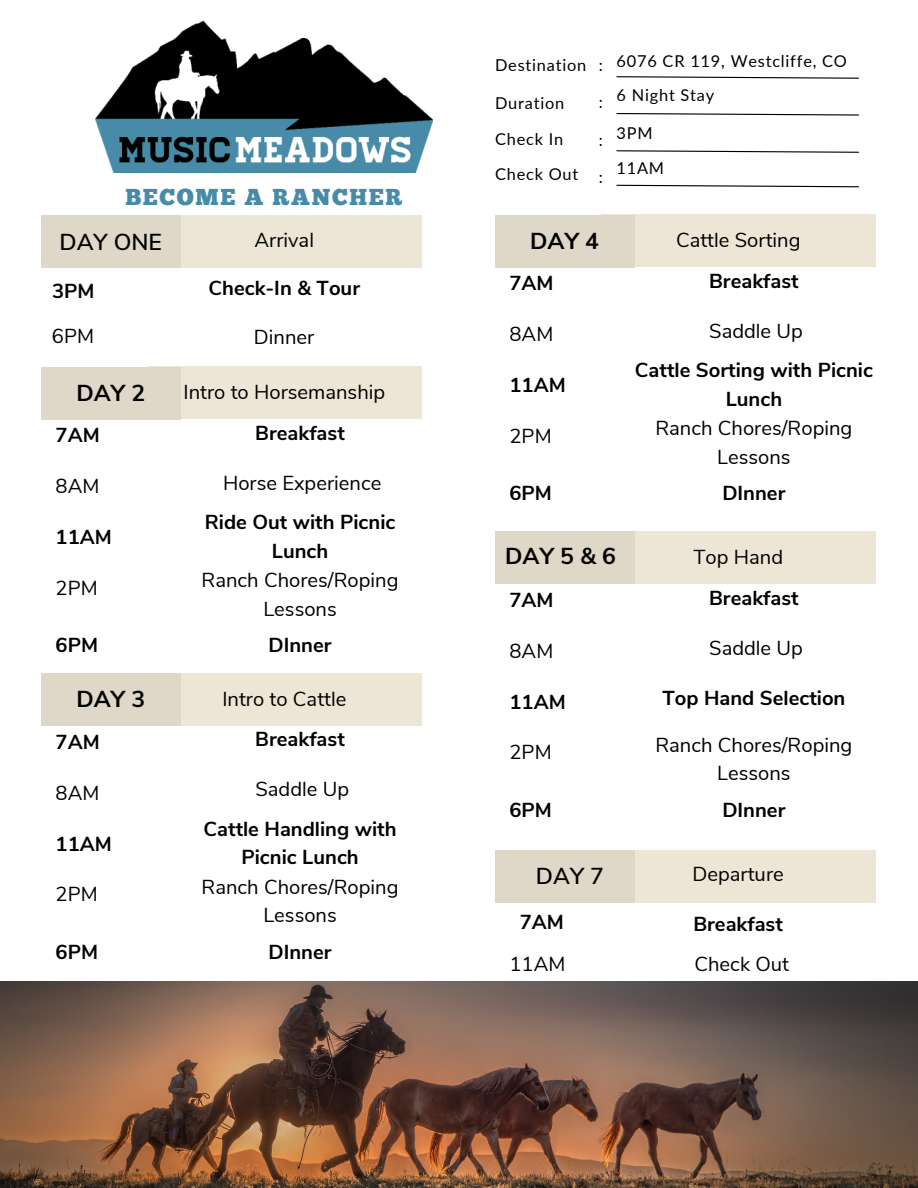
<style>
.page{position:relative;width:918px;height:1188px;background:#fff}
.page>*{position:absolute;margin:0;border:0;box-sizing:border-box;transform-origin:0 0}
.t1{font:700 23.1px "Nunito Sans";color:#000}
.t2{font:23.1px "Chunk Five";letter-spacing:.07em;color:#488ba9}
.t3{font:600 23.1px "Nunito Sans";color:#000}
.t4{font:20.25px/28.2px "Nunito Sans";color:#000;text-align:center}
.t5{font:700 20.25px/28.2px "Nunito Sans";color:#000;text-align:center}
.t6{font:16.35px "Lato";letter-spacing:.05em;color:#000}
</style>
<div class="page">
<svg style="left:616px;top:76px;width:243px;height:3px"></svg>
<svg style="left:616px;top:113px;width:243px;height:3px"></svg>
<svg style="left:616px;top:150px;width:243px;height:3px"></svg>
<svg style="left:616px;top:184px;width:243px;height:4px"></svg>
<div style="left:147px;top:215px;width:275px;height:53px;background:#ede6d6"></div>
<div style="left:41px;top:216px;width:139px;height:52px;background:#dfd8c8"></div>
<img style="left:95px;top:22px;width:338px;height:151px">
<img style="left:0;top:982px;width:918px;height:206px">
<div style="left:147px;top:366px;width:275px;height:53px;background:#ede6d6"></div>
<div style="left:41px;top:367px;width:139px;height:52px;background:#dfd8c8"></div>
<div style="left:601px;top:850px;width:274px;height:53px;background:#ede6d6"></div>
<div style="left:495px;top:850px;width:139px;height:53px;background:#dfd8c8"></div>
<div style="left:147px;top:673px;width:275px;height:53px;background:#ede6d6"></div>
<div style="left:41px;top:673px;width:139px;height:53px;background:#dfd8c8"></div>
<div style="left:601px;top:214px;width:274px;height:53px;background:#ede6d6"></div>
<div style="left:495px;top:215px;width:139px;height:52px;background:#dfd8c8"></div>
<div style="left:601px;top:531px;width:274px;height:53px;background:#ede6d6"></div>
<div style="left:495px;top:531px;width:139px;height:53px;background:#dfd8c8"></div>
<h6 class="t2" style="left:125px;top:188px;width:279px">BECOME A RANCHER</h6>
<h5 class="t3" style="left:60px;top:226px;width:104px">DAY ONE</h5>
<h3 class="t4" style="left:255px;top:226px;width:61px">Arrival</h3>
<h6 class="t5" style="left:209px;top:274px;width:153px">Check-In &amp; Tour</h6>
<h4 class="t4" style="left:254px;top:323px;width:62px">Dinner</h4>
<h5 class="t5" style="left:52px;top:277px;width:44px">3PM</h5>
<h3 class="t4" style="left:52px;top:322px;width:44px">6PM</h3>
<p class="t1" style="left:76px;top:377px;width:70px">DAY 2</p>
<p class="t5" style="left:56px;top:421px;width:46px">7AM</p>
<p class="t4" style="left:56px;top:472px;width:45px">8AM</p>
<p class="t5" style="left:56px;top:523px;width:58px">11AM</p>
<p class="t4" style="left:56px;top:574px;width:44px">2PM</p>
<p class="t5" style="left:56px;top:632px;width:44px">6PM</p>
<h3 class="t1" style="left:76px;top:684px;width:70px">DAY 3</h3>
<h5 class="t5" style="left:56px;top:728px;width:46px">7AM</h5>
<h6 class="t4" style="left:56px;top:779px;width:45px">8AM</h6>
<h1 class="t5" style="left:56px;top:830px;width:58px">11AM</h1>
<h6 class="t4" style="left:56px;top:881px;width:44px">2PM</h6>
<h4 class="t5" style="left:56px;top:938px;width:44px">6PM</h4>
<h6 class="t4" style="left:184px;top:378px;width:203px">Intro to Horsemanship</h6>
<p class="t5" style="left:255px;top:419px;width:91px">Breakfast</p>
<p class="t4" style="left:223px;top:469px;width:160px">Horse Experience</p>
<p class="t5" style="left:205px;top:509px;width:192px">Ride Out with Picnic<br>Lunch</p>
<p class="t4" style="left:202px;top:567px;width:199px">Ranch Chores/Roping<br>Lessons</p>
<p class="t5" style="left:269px;top:632px;width:65px">DInner</p>
<h6 class="t4" style="left:222px;top:685px;width:126px">Intro to Cattle</h6>
<h6 class="t5" style="left:255px;top:726px;width:91px">Breakfast</h6>
<h4 class="t4" style="left:255px;top:776px;width:95px">Saddle Up</h4>
<h3 class="t5" style="left:204px;top:815px;width:195px">Cattle Handling with<br>Picnic Lunch</h3>
<h5 class="t4" style="left:202px;top:873px;width:199px">Ranch Chores/Roping<br>Lessons</h5>
<h3 class="t5" style="left:269px;top:938px;width:65px">DInner</h3>
<h6 class="t6" style="left:495px;top:55px;width:93px">Destination</h6>
<h1 class="t6" style="left:495px;top:93px;width:71px">Duration</h1>
<h5 class="t6" style="left:495px;top:129px;width:70px">Check In</h5>
<h3 class="t6" style="left:495px;top:164px;width:85px">Check Out</h3>
<h4 class="t6" style="left:599px;top:55px;width:6px">:</h4>
<h6 class="t6" style="left:599px;top:92px;width:6px">:</h6>
<h6 class="t6" style="left:599px;top:129px;width:6px">:</h6>
<h1 class="t6" style="left:599px;top:167px;width:6px">:</h1>
<h4 class="t6" style="left:617px;top:51px;width:232px">6076 CR 119, Westcliffe, CO</h4>
<h3 class="t6" style="left:617px;top:85px;width:99px">6 Night Stay</h3>
<h5 class="t6" style="left:617px;top:122px;width:38px">3PM</h5>
<p class="t6" style="left:617px;top:158px;width:49px">11AM</p>
<h1 class="t1" style="left:530px;top:225px;width:70px">DAY 4</h1>
<h4 class="t5" style="left:509px;top:269px;width:46px">7AM</h4>
<h5 class="t4" style="left:509px;top:320px;width:45px">8AM</h5>
<h3 class="t5" style="left:509px;top:371px;width:58px">11AM</h3>
<h3 class="t4" style="left:509px;top:422px;width:44px">2PM</h3>
<h5 class="t5" style="left:509px;top:480px;width:44px">6PM</h5>
<h5 class="t4" style="left:676px;top:226px;width:126px">Cattle Sorting</h5>
<h5 class="t5" style="left:709px;top:267px;width:91px">Breakfast</h5>
<h3 class="t4" style="left:709px;top:317px;width:95px">Saddle Up</h3>
<h6 class="t5" style="left:635px;top:357px;width:239px">Cattle Sorting with Picnic<br>Lunch</h6>
<h6 class="t4" style="left:655px;top:415px;width:199px">Ranch Chores/Roping<br>Lessons</h6>
<h4 class="t5" style="left:722px;top:480px;width:65px">DInner</h4>
<h3 class="t1" style="left:505px;top:540px;width:112px">DAY5&amp;6</h3>
<h5 class="t5" style="left:509px;top:586px;width:46px">7AM</h5>
<h6 class="t4" style="left:509px;top:637px;width:45px">8AM</h6>
<h1 class="t5" style="left:509px;top:688px;width:58px">11AM</h1>
<h4 class="t4" style="left:509px;top:739px;width:44px">2PM</h4>
<h6 class="t5" style="left:509px;top:796px;width:44px">6PM</h6>
<p class="t4" style="left:693px;top:543px;width:91px">Top Hand</p>
<h6 class="t5" style="left:709px;top:584px;width:91px">Breakfast</h6>
<h4 class="t4" style="left:709px;top:634px;width:95px">Saddle Up</h4>
<h3 class="t5" style="left:662px;top:685px;width:185px">Top Hand Selection</h3>
<h3 class="t4" style="left:655px;top:731px;width:199px">Ranch Chores/Roping<br>Lessons</h3>
<h5 class="t5" style="left:722px;top:796px;width:65px">DInner</h5>
<h1 class="t3" style="left:536px;top:861px;width:70px">DAY 7</h1>
<h5 class="t4" style="left:693px;top:861px;width:93px">Departure</h5>
<h3 class="t5" style="left:693px;top:911px;width:91px">Breakfast</h3>
<h6 class="t4" style="left:694px;top:951px;width:96px">Check Out</h6>
<h4 class="t5" style="left:520px;top:909px;width:46px">7AM</h4>
<h5 class="t4" style="left:509px;top:950px;width:57px">11AM</h5>
</div>
